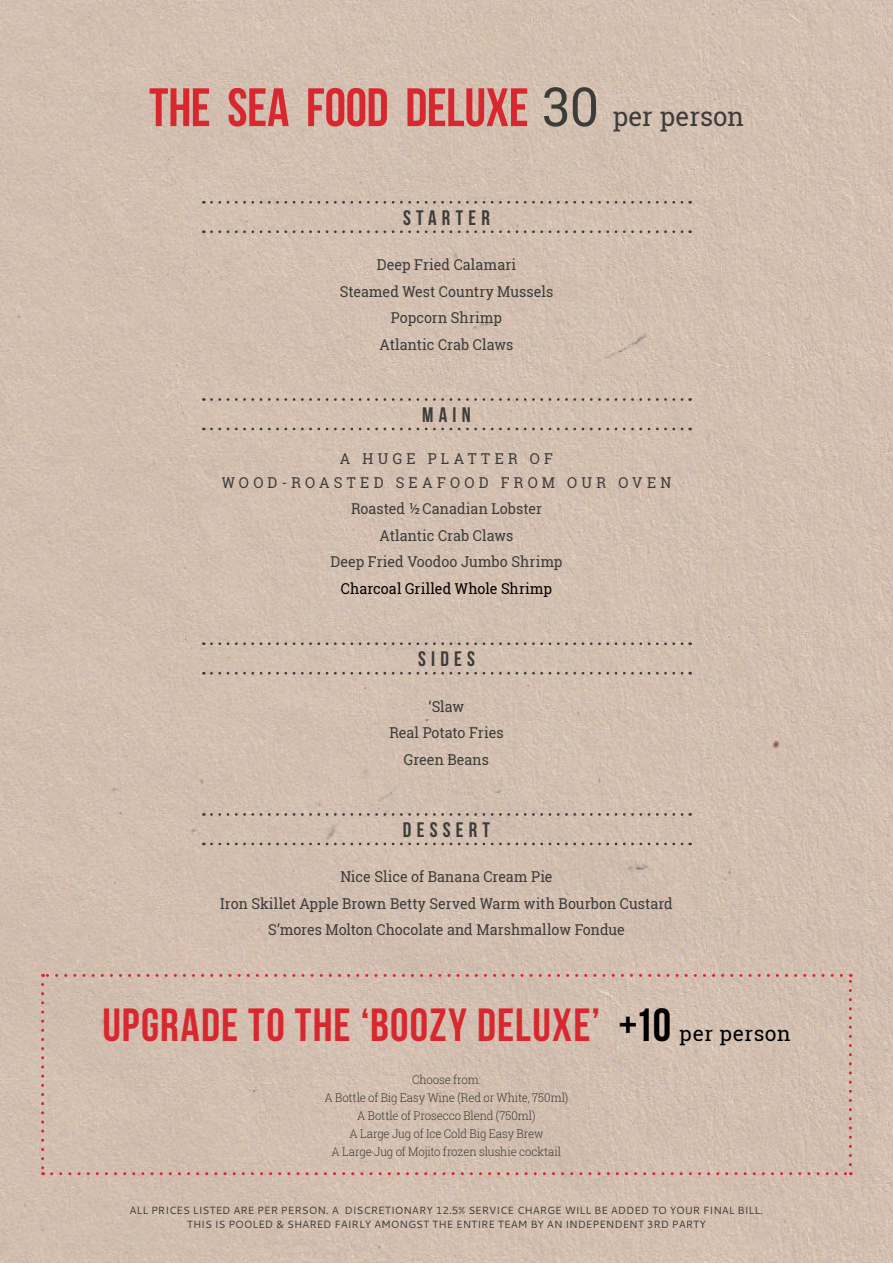
<style>
.page{position:relative;width:893px;height:1263px;background:#fff}
.page>*{position:absolute;margin:0;border:0;box-sizing:border-box;transform-origin:0 0}
.t1{font:700 54px "Bebas Neue";letter-spacing:-.005em;color:#d7282f}
.t2{font:700 46.5px "Bebas Neue";letter-spacing:.025em;color:#d7282f}
.t3{font:700 21px "Bebas Neue";letter-spacing:.25em;color:#3c3c3b}
.t4{font:15px/26.5px "Roboto Slab";letter-spacing:.005em;color:#3c3c3b;text-align:center;scale:.95 1}
.t5{font:15px/23.5px "Roboto Slab";letter-spacing:.3em;color:#3c3c3b;text-align:center;scale:.95 1}
.t6{font:15px "Roboto Slab";letter-spacing:.005em;color:#000;scale:.95 1}
.t7{font:300 12px/18px "Roboto Slab";letter-spacing:-.01em;color:#3c3c3b;text-align:center;scale:.95 1}
.t8{font:10.5px/13.5px "Cantarell";color:#3c3c3b;text-align:center}
.s1{font-family:"Roboto Slab";font-weight:400;color:#3c3c3b}
.s2{font-family:"Roboto Slab";font-weight:400;font-size:27px;color:#3c3c3b}
.s3{color:#000}
.s4{font-family:"Roboto Slab";font-weight:400;font-size:21px;color:#000}
</style>
<div class="page">
<img style="left:0;top:0;width:893px;height:1263px">
<svg style="left:41px;top:984px;width:3px;height:191px"></svg>
<svg style="left:52px;top:1172px;width:799px;height:3px;background:#d2988f"></svg>
<svg style="left:849px;top:974px;width:3px;height:191px"></svg>
<svg style="left:43px;top:974px;width:798px;height:3px;background:#d3988f"></svg>
<svg style="left:211px;top:201px;width:480px;height:3px"></svg>
<svg style="left:211px;top:230px;width:480px;height:3px"></svg>
<svg style="left:211px;top:398px;width:480px;height:3px"></svg>
<svg style="left:211px;top:428px;width:480px;height:2px"></svg>
<svg style="left:211px;top:642px;width:480px;height:3px"></svg>
<svg style="left:211px;top:672px;width:480px;height:2px"></svg>
<svg style="left:211px;top:813px;width:480px;height:3px"></svg>
<svg style="left:211px;top:842px;width:480px;height:3px"></svg>
<h1 class="t1" style="left:149px;top:78px;width:596px">THE SEA FOOD DELUXE <span class="s1">30</span> <span class="s2">per person</span></h1>
<h3 class="t3" style="left:403px;top:206px;width:88px">STARTER</h3>
<p class="t4" style="left:340px;top:251px;width:226px">Deep Fried Calamari<br>Steamed West Country Mussels<br>Popcorn Shrimp<br>Atlantic Crab Claws</p>
<h3 class="t3" style="left:422px;top:403px;width:50px">MAIN</h3>
<p class="t5" style="left:222px;top:447px;width:475px">A HUGE PLATTER OF<br>WOOD-ROASTED SEAFOOD FROM OUR OVEN</p>
<p class="t4" style="left:330px;top:495px;width:246px">Roasted ½ Canadian Lobster<br>Atlantic Crab Claws<br>Deep Fried Voodoo Jumbo Shrimp</p>
<p class="t6" style="left:341px;top:578px;width:224px">Charcoal Grilled Whole Shrimp</p>
<h3 class="t3" style="left:418px;top:647px;width:58px">SIDES</h3>
<p class="t4" style="left:389px;top:693px;width:122px">‘Slaw<br>Real Potato Fries<br>Green Beans</p>
<h3 class="t3" style="left:403px;top:818px;width:89px">DESSERT</h3>
<p class="t4" style="left:220px;top:863px;width:478px">Nice Slice of Banana Cream Pie<br>Iron Skillet Apple Brown Betty Served Warm with Bourbon Custard<br>S’mores Molton Chocolate and Marshmallow Fondue</p>
<h2 class="t2" style="left:102px;top:1000px;width:690px">UPGRADE TO THE ‘BOOZY DELUXE’ <span class="s3">+10</span> <span class="s4">per person</span></h2>
<p class="t7" style="left:324px;top:1070px;width:258px">Choose from:<br>A Bottle of Big Easy Wine (Red or White, 750ml)<br>A Bottle of Prosecco Blend (750ml)<br>A Large Jug of Ice Cold Big Easy Brew<br>A Large Jug of Mojito frozen slushie cocktail</p>
<p class="t8" style="left:130px;top:1203px;width:635px">ALL PRICES LISTED ARE PER PERSON. A DISCRETIONARY 12.5% SERVICE CHARGE WILL BE ADDED TO YOUR FINAL BILL.<br>THIS IS POOLED &amp; SHARED FAIRLY AMONGST THE ENTIRE TEAM BY AN INDEPENDENT 3RD PARTY</p>
</div>
